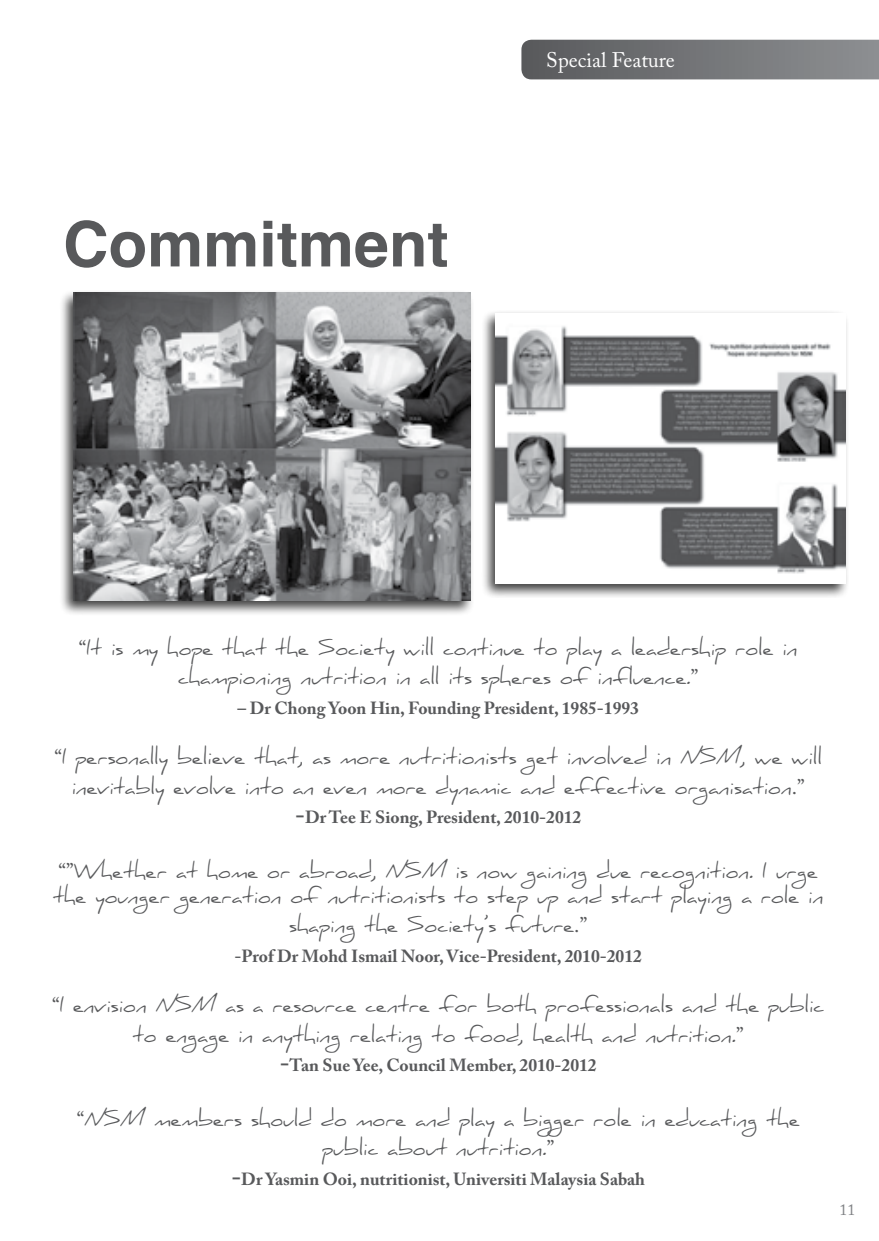
<style>
.page{position:relative;width:879px;height:1241px;background:#fff}
.page>*{position:absolute;margin:0;border:0;box-sizing:border-box;transform-origin:0 0}
.t1{font:700 63px "Helvetica";color:#58595b}
.t2{font:21px/29.4px "Daniel";color:#58595b;text-align:center}
.t3{font:21px "Adobe Caslon Pro";color:#fff}
.t4{font:700 17.5px "Adobe Caslon Pro";color:#58595b}
.t5{font:15.75px "Adobe Caslon Pro";color:#808285}
.s1{font-family:"Adobe Caslon Pro"}
.s2{font-size:24.5px}
</style>
<div class="page">
<div style="left:58px;top:288px;width:416px;height:327px;background:#000;opacity:.75"></div>
<img style="left:73px;top:293px;width:397px;height:307px">
<div style="left:480px;top:309px;width:369px;height:289px;background:#000;opacity:.75"></div>
<img style="left:495px;top:313px;width:350px;height:270px">
<svg style="left:521px;top:40px;width:357px;height:39px;background:#737578"></svg>
<h1 class="t1" style="left:63px;top:193px;width:386px">Commitment</h1>
<p class="t3" style="left:546px;top:48px;width:130px">Special Feature</p>
<p class="t2" style="left:79px;top:633px;width:719px"><span class="s1">“</span>It is my hope that the Society will continue to play a leadership role in championing nutrition in all its spheres of influence.<span class="s1">”</span></p>
<p class="t4" style="left:237px;top:697px;width:402px">– Dr Chong Yoon Hin, Founding President, 1985-1993</p>
<p class="t2" style="left:54px;top:742px;width:768px"><span class="s1">“</span>I personally believe that, as more nutritionists get involved in NSM, we will inevitably evolve into an even more dynamic and effective organisation<span class="s1">.”</span></p>
<p class="t4" style="left:295px;top:806px;width:287px"><span class="s2">-</span>Dr Tee E Siong, President, 2010-2012</p>
<p class="t2" style="left:53px;top:857px;width:771px;line-height:25.2px;text-align:left"><span class="s1">“”</span>Whether at home or abroad, NSM is now gaining due recognition. I urge the younger generation of nutritionists to step up and start playing a role in</p>
<p class="t2" style="left:289px;top:910px;width:299px">shaping the Society’s future<span class="s1">.”</span></p>
<p class="t4" style="left:234px;top:945px;width:408px">-Prof Dr Mohd Ismail Noor, Vice-President, 2010-2012</p>
<p class="t2" style="left:52px;top:990px;width:773px"><span class="s1">“</span>I envision NSM as a resource centre for both professionals and the public to engage in anything relating to food, health and nutrition.<span class="s1">”</span></p>
<p class="t4" style="left:280px;top:1054px;width:318px"><span class="s2">-</span>Tan Sue Yee, Council Member, 2010-2012</p>
<p class="t2" style="left:77px;top:1103px;width:724px"><span class="s1">“</span>NSM members should do more and play a bigger role in educating the public about nutrition.<span class="s1">”</span></p>
<p class="t4" style="left:231px;top:1168px;width:415px"><span class="s2">-</span>Dr Yasmin Ooi, nutritionist, Universiti Malaysia Sabah</p>
<p class="t5" style="left:839px;top:1199px;width:17px">11</p>
</div>
